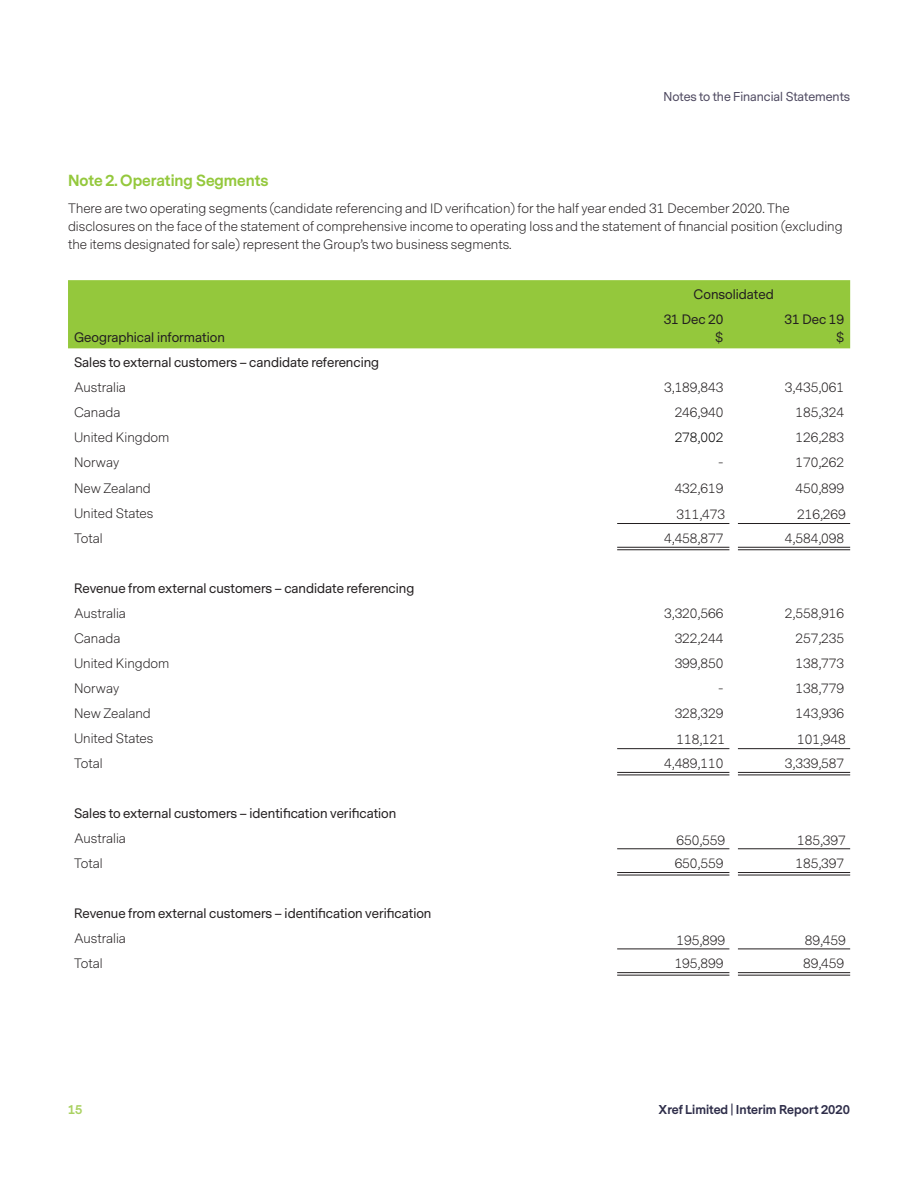
<style>
.page{position:relative;width:918px;height:1188px;background:#fff}
.page>*{position:absolute;margin:0;border:0;box-sizing:border-box;transform-origin:0 0}
.Heading_3{font:700 15px "Messina Sans";color:#94c83c}
.Table_left{font:300 12.75px "Messina Sans";color:#231f20}
.Body_before_heading{font:300 12.75px/18px "Messina Sans";color:#231f20}
.table_heading_left{font:12.75px "Messina Sans";color:#231f20}
.Table_right_heading{font:12.75px/18px "Messina Sans";color:#231f20;text-align:right}
.Table_left-2{font:300 12.75px "Messina Sans";color:#000}
.t1{font:700 12px "Messina Sans";color:#2f2e4a}
.t2{font:12px "Messina Sans";color:#4f4a61}
.t3{font:700 12px "Messina Sans";color:#a9d161}
</style>
<div class="page">
<div style="left:68px;top:280px;width:782px;height:68px;background:#94c83c"></div>
<hr style="left:617px;top:772px;width:112px;height:1px;background:#231f20">
<hr style="left:617px;top:775px;width:112px;height:1px;background:#231f20">
<hr style="left:738px;top:772px;width:112px;height:1px;background:#231f20">
<hr style="left:738px;top:775px;width:112px;height:1px;background:#231f20">
<hr style="left:617px;top:547px;width:112px;height:1px;background:#231f20">
<hr style="left:617px;top:550px;width:112px;height:1px;background:#231f20">
<hr style="left:738px;top:547px;width:112px;height:1px;background:#231f20">
<hr style="left:738px;top:550px;width:112px;height:1px;background:#231f20">
<hr style="left:617px;top:972px;width:112px;height:1px;background:#231f20">
<hr style="left:617px;top:975px;width:112px;height:1px;background:#231f20">
<hr style="left:738px;top:972px;width:112px;height:1px;background:#231f20">
<hr style="left:738px;top:975px;width:112px;height:1px;background:#231f20">
<hr style="left:617px;top:523px;width:112px;height:1px;background:#231f20">
<hr style="left:738px;top:523px;width:112px;height:1px;background:#231f20">
<hr style="left:617px;top:748px;width:112px;height:1px;background:#231f20">
<hr style="left:738px;top:748px;width:112px;height:1px;background:#231f20">
<hr style="left:617px;top:949px;width:112px;height:1px;background:#231f20">
<hr style="left:738px;top:949px;width:112px;height:1px;background:#231f20">
<hr style="left:617px;top:872px;width:112px;height:1px;background:#231f20">
<hr style="left:617px;top:875px;width:112px;height:1px;background:#231f20">
<hr style="left:738px;top:872px;width:112px;height:1px;background:#231f20">
<hr style="left:738px;top:875px;width:112px;height:1px;background:#231f20">
<hr style="left:738px;top:848px;width:112px;height:1px;background:#231f20">
<hr style="left:617px;top:848px;width:112px;height:1px;background:#231f20">
<p class="t2" style="left:663px;top:89px;width:188px">Notes to the Financial Statements</p>
<p class="Heading_3" style="left:68px;top:170px;width:202px">Note 2. Operating Segments</p>
<p class="Body_before_heading" style="left:68px;top:199px;width:776px">There are two operating segments (candidate referencing and ID verification) for the half year ended 31 December 2020. The disclosures on the face of the statement of comprehensive income to operating loss and the statement of financial position (excluding the items designated for sale) represent the Group’s two business segments.</p>
<p class="Table_right_heading" style="left:694px;top:286px;width:82px">Consolidated</p>
<p class="table_heading_left" style="left:74px;top:329px;width:152px">Geographical information</p>
<p class="Table_right_heading" style="left:664px;top:311px;width:61px">31 Dec 20 $</p>
<p class="Table_right_heading" style="left:784px;top:311px;width:61px">31 Dec 19 $</p>
<p class="table_heading_left" style="left:74px;top:354px;width:307px">Sales to external customers – candidate referencing</p>
<p class="Table_left" style="left:74px;top:379px;width:53px">Australia</p>
<p class="Table_left" style="left:664px;top:379px;width:61px">3,189,843</p>
<p class="Table_left" style="left:785px;top:379px;width:61px">3,435,061</p>
<p class="Table_left" style="left:74px;top:404px;width:48px">Canada</p>
<p class="Table_left" style="left:675px;top:404px;width:50px">246,940</p>
<p class="Table_left" style="left:795px;top:404px;width:50px">185,324</p>
<p class="Table_left" style="left:74px;top:429px;width:97px">United Kingdom</p>
<p class="Table_left-2" style="left:675px;top:429px;width:50px">278,002</p>
<p class="Table_left" style="left:795px;top:429px;width:50px">126,283</p>
<p class="Table_left" style="left:74px;top:454px;width:47px">Norway</p>
<p class="Table_left" style="left:718px;top:454px;width:7px">-</p>
<p class="Table_left" style="left:795px;top:454px;width:50px">170,262</p>
<p class="Table_left" style="left:74px;top:479px;width:78px">New Zealand</p>
<p class="Table_left" style="left:675px;top:479px;width:50px">432,619</p>
<p class="Table_left" style="left:795px;top:479px;width:50px">450,899</p>
<p class="Table_left" style="left:74px;top:505px;width:81px">United States</p>
<p class="Table_left" style="left:676px;top:506px;width:50px">311,473</p>
<p class="Table_left" style="left:797px;top:506px;width:50px">216,269</p>
<p class="Table_left" style="left:74px;top:530px;width:30px">Total</p>
<p class="Table_left" style="left:664px;top:530px;width:61px">4,458,877</p>
<p class="Table_left" style="left:785px;top:530px;width:61px">4,584,098</p>
<p class="table_heading_left" style="left:74px;top:580px;width:342px">Revenue from external customers – candidate referencing</p>
<p class="Table_left" style="left:74px;top:605px;width:53px">Australia</p>
<p class="Table_left" style="left:664px;top:605px;width:61px">3,320,566</p>
<p class="Table_left" style="left:785px;top:605px;width:61px">2,558,916</p>
<p class="Table_left" style="left:74px;top:630px;width:48px">Canada</p>
<p class="Table_left" style="left:675px;top:630px;width:50px">322,244</p>
<p class="Table_left" style="left:795px;top:630px;width:50px">257,235</p>
<p class="Table_left" style="left:74px;top:655px;width:97px">United Kingdom</p>
<p class="Table_left" style="left:675px;top:655px;width:50px">399,850</p>
<p class="Table_left" style="left:795px;top:655px;width:50px">138,773</p>
<p class="Table_left" style="left:74px;top:680px;width:47px">Norway</p>
<p class="Table_left" style="left:718px;top:680px;width:7px">-</p>
<p class="Table_left" style="left:795px;top:680px;width:50px">138,779</p>
<p class="Table_left" style="left:74px;top:705px;width:78px">New Zealand</p>
<p class="Table_left" style="left:675px;top:705px;width:50px">328,329</p>
<p class="Table_left" style="left:795px;top:705px;width:50px">143,936</p>
<p class="Table_left" style="left:74px;top:730px;width:81px">United States</p>
<p class="Table_left" style="left:676px;top:731px;width:50px">118,121</p>
<p class="Table_left" style="left:797px;top:731px;width:50px">101,948</p>
<p class="Table_left" style="left:74px;top:755px;width:30px">Total</p>
<p class="Table_left" style="left:664px;top:755px;width:61px">4,489,110</p>
<p class="Table_left" style="left:785px;top:755px;width:61px">3,339,587</p>
<p class="table_heading_left" style="left:74px;top:805px;width:324px">Sales to external customers – identification verification</p>
<p class="Table_left" style="left:74px;top:830px;width:53px">Australia</p>
<p class="Table_left" style="left:676px;top:832px;width:50px">650,559</p>
<p class="Table_left" style="left:797px;top:832px;width:50px">185,397</p>
<p class="Table_left" style="left:74px;top:855px;width:30px">Total</p>
<p class="Table_left" style="left:675px;top:855px;width:50px">650,559</p>
<p class="Table_left" style="left:795px;top:855px;width:50px">185,397</p>
<p class="table_heading_left" style="left:74px;top:905px;width:359px">Revenue from external customers – identification verification</p>
<p class="Table_left" style="left:74px;top:930px;width:53px">Australia</p>
<p class="Table_left" style="left:676px;top:932px;width:50px">195,899</p>
<p class="Table_left" style="left:805px;top:932px;width:43px">89,459</p>
<p class="Table_left" style="left:74px;top:955px;width:30px">Total</p>
<p class="Table_left" style="left:675px;top:955px;width:50px">195,899</p>
<p class="Table_left" style="left:803px;top:955px;width:43px">89,459</p>
<p class="t3" style="left:68px;top:1101px;width:16px">15</p>
<p class="t1" style="left:659px;top:1101px;width:193px">Xref Limited | Interim Report 2020</p>
</div>
